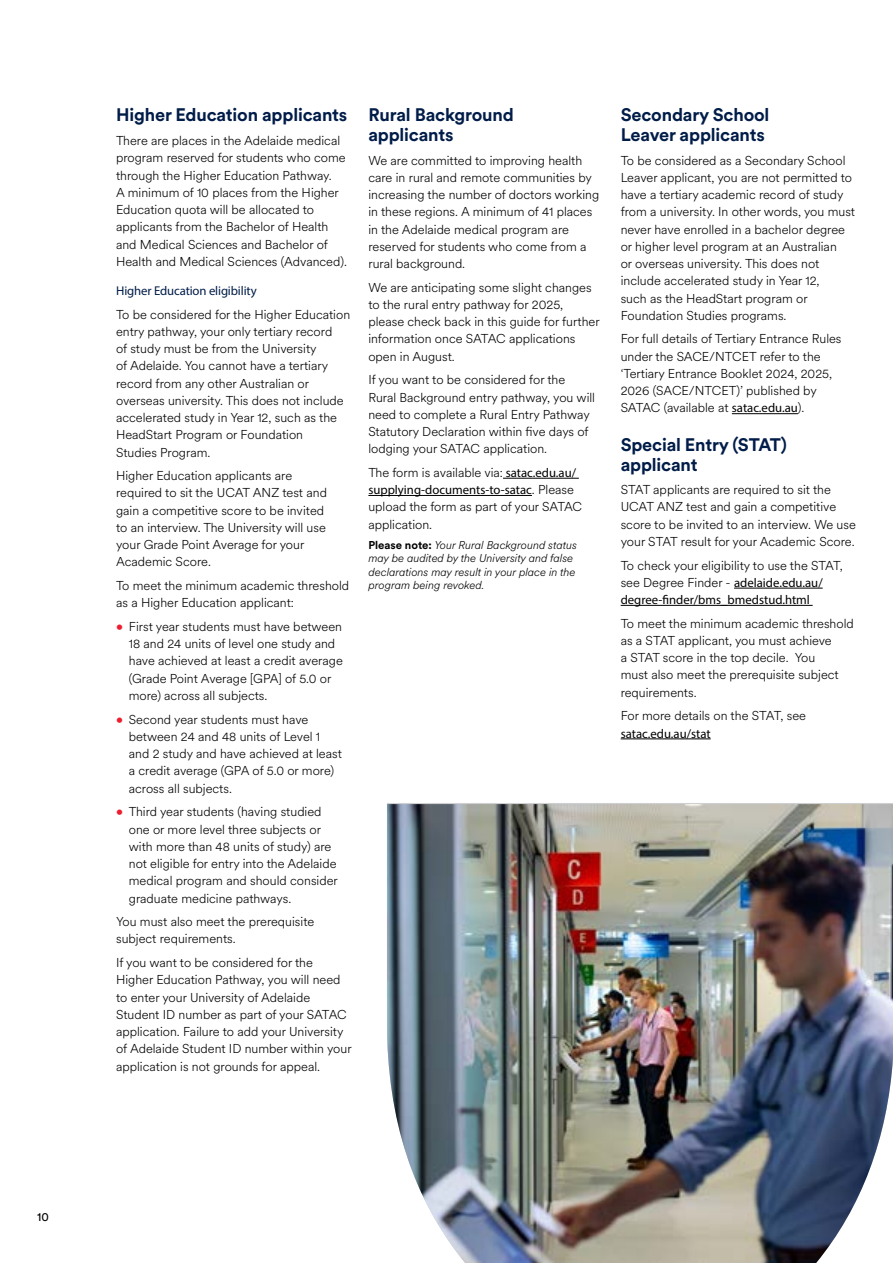
<style>
.page{position:relative;width:893px;height:1263px;background:#fff}
.page>*{position:absolute;margin:0;border:0;box-sizing:border-box;transform-origin:0 0}
.t1{font:700 18px/19.5px "Circular XX";letter-spacing:-.01em;color:#001c48}
.t2{font:300 12.75px/17.2px "Circular XX";color:#000}
.t3{font:12.75px "Myriad Pro";color:#000}
.t4{font:12.75px "Myriad Pro";letter-spacing:-.01em;color:#001c48}
.t5{font:12px "Circular XX";color:#000}
.t6{font:italic 300 11.25px/13.5px "Circular XX";color:#000}
.s1{font-weight:700;color:#ed1c2e}
.s2{font-family:"Myriad Pro";font-weight:400}
.s3{font-family:"Circular XX";font-weight:300}
.s4{font-weight:700;font-style:normal}
</style>
<div class="page">
<hr style="left:503px;top:478px;width:76px;height:1px;background:#000">
<hr style="left:368px;top:495px;width:164px;height:1px;background:#000">
<hr style="left:732px;top:413px;width:66px;height:1px;background:#000">
<hr style="left:734px;top:588px;width:89px;height:1px;background:#000">
<hr style="left:621px;top:605px;width:192px;height:1px;background:#000">
<hr style="left:621px;top:739px;width:90px;height:1px;background:#000">
<img style="left:387px;top:804px;width:506px;height:459px">
<p class="t5" style="left:37px;top:1208px;width:13px">10</p>
<h1 class="t1" style="left:116px;top:105px;width:233px">Higher Education applicants</h1>
<p class="t2" style="left:116px;top:131px;width:232px">There are places in the Adelaide medical program reserved for students who come through the Higher Education Pathway.<br>A minimum of 10 places from the Higher Education quota will be allocated to applicants from the Bachelor of Health and Medical Sciences and Bachelor of Health and Medical Sciences (Advanced).</p>
<p class="t4" style="left:116px;top:283px;width:142px">Higher Education eligibility</p>
<p class="t2" style="left:116px;top:305px;width:236px">To be considered for the Higher Education entry pathway, your only tertiary record<br>of study must be from the University<br>of Adelaide. You cannot have a tertiary record from any other Australian or overseas university. This does not include accelerated study in Year 12, such as the HeadStart Program or Foundation<br>Studies Program.</p>
<p class="t2" style="left:116px;top:467px;width:212px">Higher Education applicants are required to sit the UCAT ANZ test and gain a competitive score to be invited to an interview. The University will use your Grade Point Average for your<br>Academic Score.</p>
<p class="t2" style="left:116px;top:576px;width:235px">To meet the minimum academic threshold as a Higher Education applicant:</p>
<p class="t2" style="left:129px;top:617px;width:215px;text-indent:-13px"><span class="s1">•</span> First year students must have between 18 and 24 units of level one study and have achieved at least a credit average (Grade Point Average [GPA] of 5.0 or more) across all subjects.</p>
<p class="t2" style="left:129px;top:710px;width:215px;text-indent:-13px"><span class="s1">•</span> Second year students must have between 24 and 48 units of Level 1 and 2 study and have achieved at least a credit average (GPA of 5.0 or more) across all subjects.</p>
<p class="t2" style="left:129px;top:803px;width:211px;text-indent:-13px"><span class="s1">•</span> Third year students (having studied one or more level three subjects or with more than 48 units of study) are not eligible for entry into the Adelaide medical program and should consider graduate medicine pathways.</p>
<p class="t2" style="left:116px;top:912px;width:200px">You must also meet the prerequisite subject requirements.</p>
<p class="t2" style="left:116px;top:953px;width:237px">If you want to be considered for the Higher Education Pathway, you will need to enter your University of Adelaide Student ID number as part of your SATAC application. Failure to add your University of Adelaide Student ID number within your application is not grounds for appeal.</p>
<h1 class="t1" style="left:368px;top:105px;width:147px">Rural Background applicants</h1>
<p class="t2" style="left:368px;top:151px;width:232px">We are committed to improving health care in rural and remote communities by increasing the number of doctors working in these regions. A minimum of 41 places in the Adelaide medical program are reserved for students who come from a rural background.</p>
<p class="t2" style="left:368px;top:278px;width:233px">We are anticipating some slight changes to the rural entry pathway for 2025, please check back in this guide for further information once SATAC applications open in August.</p>
<p class="t2" style="left:368px;top:371px;width:228px">If you want to be considered for the Rural Background entry pathway, you will need to complete a Rural Entry Pathway Statutory Declaration within five days of lodging your SATAC application.</p>
<p class="t2" style="left:368px;top:463px;width:209px">The form is available via: <span class="s2">satac.edu.au/</span></p>
<p class="t3" style="left:368px;top:482px;width:207px">supplying-documents-to-satac<span class="s3">. Please</span></p>
<p class="t2" style="left:368px;top:498px;width:215px">upload the form as part of your SATAC application.</p>
<p class="t6" style="left:368px;top:537px;width:210px"><span class="s4">Please note:</span> Your Rural Background status may be audited by the University and false declarations may result in your place in the program being revoked.</p>
<h1 class="t1" style="left:621px;top:105px;width:150px">Secondary School<br>Leaver applicants</h1>
<p class="t2" style="left:621px;top:151px;width:236px">To be considered as a Secondary School Leaver applicant, you are not permitted to have a tertiary academic record of study from a university. In other words, you must never have enrolled in a bachelor degree or higher level program at an Australian<br>or overseas university. This does not include accelerated study in Year 12,<br>such as the HeadStart program or Foundation Studies programs.</p>
<p class="t2" style="left:621px;top:330px;width:222px">For full details of Tertiary Entrance Rules under the SACE/NTCET refer to the ‘Tertiary Entrance Booklet 2024, 2025, 2026 (SACE/NTCET)’ published by SATAC (available at <span class="s2">satac.edu.au</span>).</p>
<h1 class="t1" style="left:621px;top:434px;width:168px">Special Entry (STAT) applicant</h1>
<p class="t2" style="left:621px;top:481px;width:237px">STAT applicants are required to sit the UCAT ANZ test and gain a competitive score to be invited to an interview. We use your STAT result for your Academic Score.</p>
<p class="t2" style="left:621px;top:556px;width:224px">To check your eligibility to use the STAT, see Degree Finder - <span class="s2">adelaide.edu.au/</span></p>
<p class="t3" style="left:621px;top:592px;width:191px">degree-finder/bms_bmedstud.html</p>
<p class="t2" style="left:621px;top:614px;width:235px">To meet the minimum academic threshold as a STAT applicant, you must achieve<br>a STAT score in the top decile. You<br>must also meet the prerequisite subject requirements.</p>
<p class="t2" style="left:621px;top:707px;width:187px">For more details on the STAT, see</p>
<p class="t3" style="left:621px;top:725px;width:92px">satac.edu.au/stat</p>
</div>
